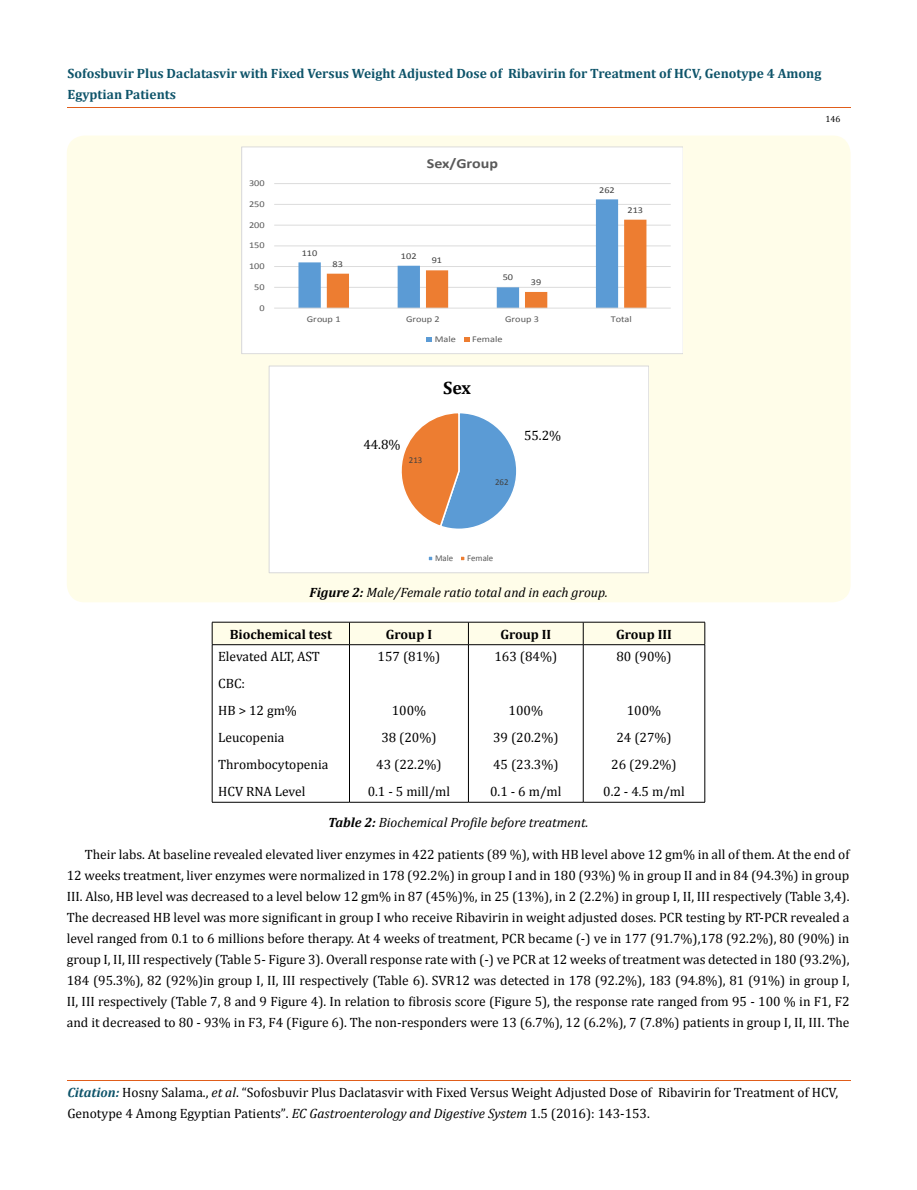
<style>
.page{position:relative;width:917px;height:1190px;background:#fff}
.page>*{position:absolute;margin:0;border:0;box-sizing:border-box;transform-origin:0 0}
.t1{font:700 18px "Cambria";color:#000}
.t2{font:700 13.95px "Calibri";color:#595959;scale:1.15 1}
.t3{font:13.5px/27px "Cambria";color:#000;text-align:center}
.t4{font:700 13.5px/21px "Cambria";color:#0e546a}
.t5{font:italic 13.5px "Cambria";color:#000}
.t6{font:700 13.5px "Cambria";color:#000}
.t7{font:9px "Cambria";color:#000}
.t8{font:8.85px "Calibri";color:#595959;scale:1.15 1}
.t9{font:8.85px "Calibri";color:#404040;scale:1.15 1}
.t10{font:8.85px "Calibri";color:#595959}
.t11{font:8.85px "Calibri";color:#404040}
.s1{font-weight:700}
.s2{font-weight:700;font-style:italic;color:#0e546a}
.s3{font-style:italic}
.s4{font-size:13.35px}
</style>
<div class="page">
<hr style="left:67px;top:107px;width:783px;height:1px;background:#e05d1a">
<hr style="left:67px;top:1080px;width:783px;height:1px;background:#e05d1a">
<div style="left:67px;top:135px;width:783px;height:467px;background:#fffde9;border-radius:18px"></div>
<svg style="left:241px;top:146px;width:441px;height:208px;background:#f4f2f2"></svg>
<div style="left:269px;top:366px;width:379px;height:207px;background:#fff"></div>
<svg style="left:401px;top:413px;width:116px;height:116px"></svg>
<svg style="left:428px;top:556px;width:5px;height:5px"></svg>
<div style="left:459px;top:555px;width:7px;height:6px;border:1px solid #fff"></div>
<div style="left:269px;top:366px;width:379px;height:207px;border:1px solid #d9d9d9"></div>
<div style="left:212px;top:622px;width:493px;height:22px;background:#fffde9"></div>
<hr style="left:212px;top:644px;width:137px;height:1px;background:#000">
<hr style="left:212px;top:645px;width:1px;height:157px;background:#000">
<hr style="left:349px;top:644px;width:119px;height:1px;background:#000">
<hr style="left:349px;top:645px;width:1px;height:157px;background:#000">
<hr style="left:468px;top:644px;width:115px;height:1px;background:#000">
<hr style="left:468px;top:645px;width:1px;height:157px;background:#000">
<hr style="left:583px;top:644px;width:122px;height:1px;background:#000">
<hr style="left:583px;top:645px;width:1px;height:157px;background:#000">
<hr style="left:704px;top:645px;width:1px;height:157px;background:#000">
<hr style="left:212px;top:802px;width:137px;height:1px;background:#000">
<hr style="left:349px;top:802px;width:119px;height:1px;background:#000">
<hr style="left:468px;top:802px;width:115px;height:1px;background:#000">
<hr style="left:583px;top:802px;width:122px;height:1px;background:#000">
<p class="t4" style="left:68px;top:62px;width:755px">Sofosbuvir Plus Daclatasvir with Fixed Versus Weight Adjusted Dose of Ribavirin for Treatment of HCV, Genotype 4 Among<br>Egyptian Patients</p>
<p class="t8" style="left:249px;top:178px;width:15px">300</p>
<p class="t8" style="left:249px;top:198px;width:15px">250</p>
<p class="t8" style="left:249px;top:219px;width:15px">200</p>
<p class="t8" style="left:249px;top:240px;width:15px">150</p>
<p class="t8" style="left:249px;top:261px;width:15px">100</p>
<p class="t8" style="left:254px;top:281px;width:11px">50</p>
<p class="t8" style="left:259px;top:302px;width:6px">0</p>
<p class="t9" style="left:302px;top:247px;width:15px">110</p>
<p class="t9" style="left:332px;top:258px;width:11px">83</p>
<p class="t2" style="left:427px;top:154px;width:63px">Sex/Group</p>
<p class="t9" style="left:401px;top:250px;width:15px">102</p>
<p class="t9" style="left:432px;top:255px;width:11px">91</p>
<p class="t9" style="left:502px;top:272px;width:11px">50</p>
<p class="t9" style="left:531px;top:276px;width:11px">39</p>
<p class="t9" style="left:599px;top:184px;width:15px">262</p>
<p class="t9" style="left:627px;top:204px;width:15px">213</p>
<p class="t8" style="left:307px;top:314px;width:31px">Group 1</p>
<p class="t8" style="left:406px;top:314px;width:31px">Group 2</p>
<p class="t8" style="left:505px;top:314px;width:31px">Group 3</p>
<p class="t8" style="left:610px;top:314px;width:20px">Total</p>
<p class="t8" style="left:434px;top:333px;width:20px">Male</p>
<p class="t8" style="left:472px;top:333px;width:28px">Female</p>
<p class="t3" style="left:363px;top:430px;width:39px">44.8%</p>
<p class="t11" style="left:409px;top:454px;width:15px">213</p>
<h1 class="t1" style="left:443px;top:375px;width:30px">Sex</h1>
<p class="t11" style="left:495px;top:476px;width:15px">262</p>
<p class="t3" style="left:524px;top:422px;width:39px">55.2%</p>
<p class="t10" style="left:435px;top:552px;width:20px">Male</p>
<p class="t10" style="left:467px;top:552px;width:28px">Female</p>
<p class="t5" style="left:309px;top:582px;width:300px"><span class="s1">Figure 2:</span> Male/Female ratio total and in each group.</p>
<p class="t6" style="left:230px;top:624px;width:104px">Biochemical test</p>
<p class="t6" style="left:386px;top:624px;width:48px">Group I</p>
<p class="t6" style="left:500px;top:624px;width:52px">Group II</p>
<p class="t6" style="left:616px;top:624px;width:57px">Group III</p>
<p class="t3" style="left:218px;top:643px;width:112px;text-align:left">Elevated ALT, AST<br>CBC:<br>HB &gt; 12 gm%<br>Leucopenia<br>Thrombocytopenia<br>HCV RNA Level</p>
<p class="t3" style="left:377px;top:643px;width:64px">157 (81%)</p>
<p class="t3" style="left:494px;top:643px;width:64px">163 (84%)</p>
<p class="t3" style="left:616px;top:643px;width:57px">80 (90%)</p>
<p class="t3" style="left:368px;top:697px;width:84px">100%<br>38 (20%)<br>43 (22.2%)<br>0.1 - 5 mill/ml</p>
<p class="t3" style="left:490px;top:697px;width:73px">100%<br>39 (20.2%)<br>45 (23.3%)<br>0.1 - 6 m/ml</p>
<p class="t3" style="left:603px;top:697px;width:83px">100%<br>24 (27%)<br>26 (29.2%)<br>0.2 - 4.5 m/ml</p>
<p class="t7" style="left:825px;top:114px;width:16px">146</p>
<p class="t5" style="left:328px;top:813px;width:262px"><span class="s1">Table 2:</span> Biochemical Profile before treatment.</p>
<p class="t3" style="left:67px;top:843px;width:784px;line-height:21px;text-align:justify;text-indent:18px">Their labs. At baseline revealed elevated liver enzymes in 422 patients (89 %), with HB level above 12 gm% in all of them. At the end of 12 weeks treatment, liver enzymes were normalized in 178 (92.2%) in group I and in 180 (93%) % in group II and in 84 (94.3%) in group III. Also, HB level was decreased to a level below 12 gm% in 87 (45%)%, in 25 (13%), in 2 (2.2%) in group I, II, III respectively (Table 3,4).<br>The decreased HB level was more significant in group I who receive Ribavirin in weight adjusted doses. PCR testing by RT-PCR revealed a level ranged from 0.1 to 6 millions before therapy. At 4 weeks of treatment, PCR became (-) ve in 177 (91.7%),178 (92.2%), 80 (90%) in group I, II, III respectively (Table 5- Figure 3). Overall response rate with (-) ve PCR at 12 weeks of treatment was detected in 180 (93.2%), 184 (95.3%), 82 (92%)in group I, II, III respectively (Table 6). SVR12 was detected in 178 (92.2%), 183 (94.8%), 81 (91%) in group I, II, III respectively (Table 7, 8 and 9 Figure 4). In relation to fibrosis score (Figure 5), the response rate ranged from 95 - 100 % in F1, F2 and it decreased to 80 - 93% in F3, F4 (Figure 6). The non-responders were 13 (6.7%), 12 (6.2%), 7 (7.8%) patients in group I, II, III. The</p>
<p class="t3" style="left:67px;top:1082px;width:772px;line-height:21px;text-align:left"><span class="s2">Citation:</span> Hosny Salama., <span class="s3">et al</span>. “Sofosbuvir Plus Daclatasvir with Fixed Versus Weight Adjusted Dose of Ribavirin for Treatment of HCV,<br>Genotype 4 Among Egyptian Patients”<span class="s4">.</span> <span class="s3">EC Gastroenterology and Digestive System</span> <span class="s4">1</span>.5 (2016): 143-153.</p>
</div>
